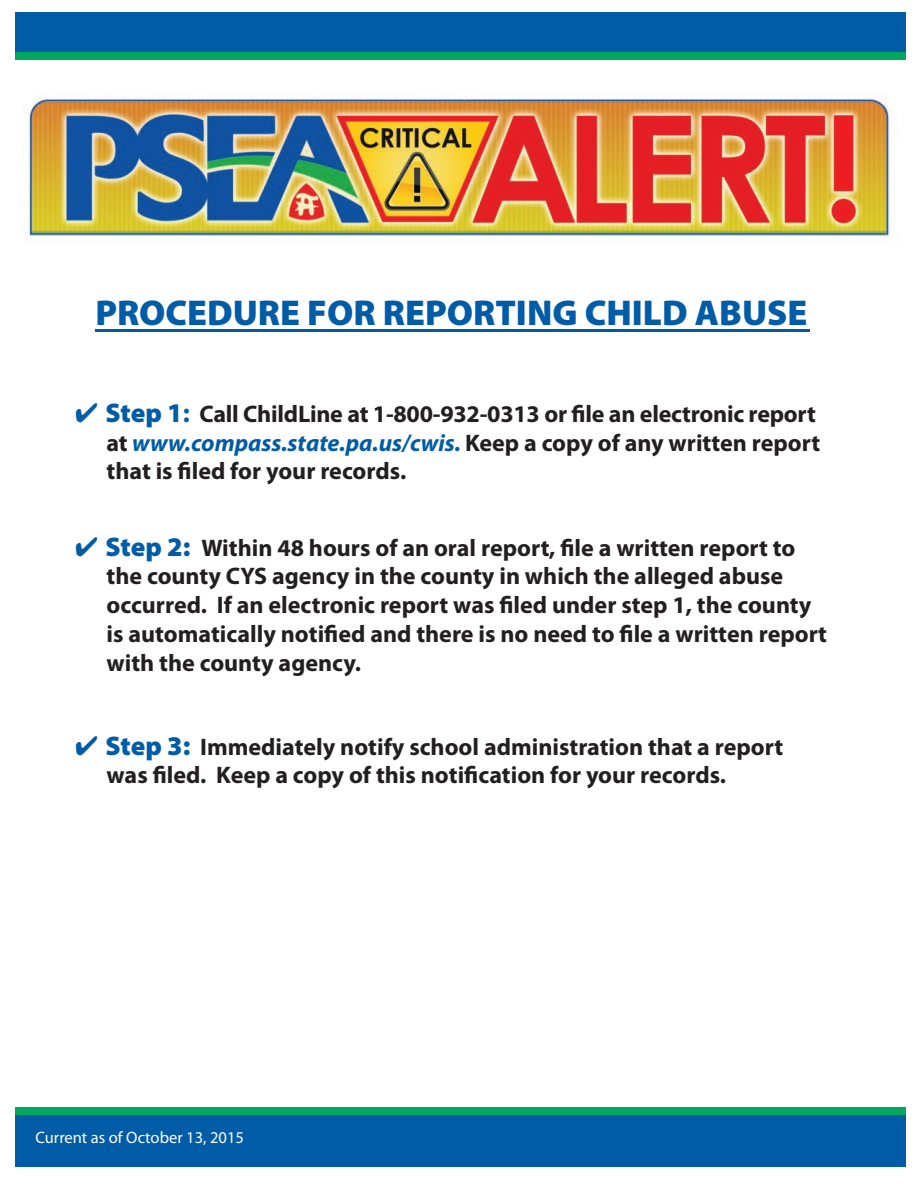
<style>
.page{position:relative;width:918px;height:1188px;background:#fff}
.page>*{position:absolute;margin:0;border:0;box-sizing:border-box;transform-origin:0 0}
.t1{font:900 36px "Myriad Pro";color:#005ca7}
.t2{font:700 24px/28.8px "Myriad Pro";color:#231f20}
.t3{font:16.5px "Myriad Pro";color:#fff}
.s1{color:#005ca7}
.s2{font-weight:900;font-size:27px;color:#005ca7}
.s3{font-size:27px;color:#005ca7}
.s4{font-style:italic;color:#005ca7}
</style>
<div class="page">
<div style="left:15px;top:1111px;width:890px;height:56px;background:#005ca7"></div>
<div style="left:15px;top:12px;width:890px;height:40px;background:#005ca7"></div>
<div style="left:15px;top:52px;width:890px;height:7px;background:#00a75f"></div>
<div style="left:15px;top:1108px;width:890px;height:7px;background:#00a75f"></div>
<img style="left:22px;top:97px;width:872px;height:144px">
<hr style="left:95px;top:329px;width:715px;height:3px;background:#005ca7">
<h1 class="t1" style="left:95px;top:292px;width:713px">PROCEDURE FOR REPORTING CHILD ABUSE</h1>
<p class="t2" style="left:107px;top:400px;width:715px;text-indent:-32px"><span class="s1">✔</span> <span class="s2">Step 1</span><span class="s3">:</span> Call ChildLine at 1-800-932-0313 or file an electronic report at <span class="s4">www.compass.state.pa.us/cwis.</span> Keep a copy of any written report that is filed for your records.</p>
<p class="t2" style="left:107px;top:533px;width:722px;text-indent:-32px"><span class="s1">✔</span> <span class="s2">Step 2:</span> Within 48 hours of an oral report, file a written report to the county CYS agency in the county in which the alleged abuse occurred. If an electronic report was filed under step 1, the county is automatically notified and there is no need to file a written report with the county agency.</p>
<p class="t2" style="left:107px;top:732px;width:678px;text-indent:-32px"><span class="s1">✔</span> <span class="s2">Step 3:</span> Immediately notify school administration that a report was filed. Keep a copy of this notification for your records.</p>
<p class="t3" style="left:35px;top:1128px;width:210px">Current as of October 13, 2015</p>
</div>
